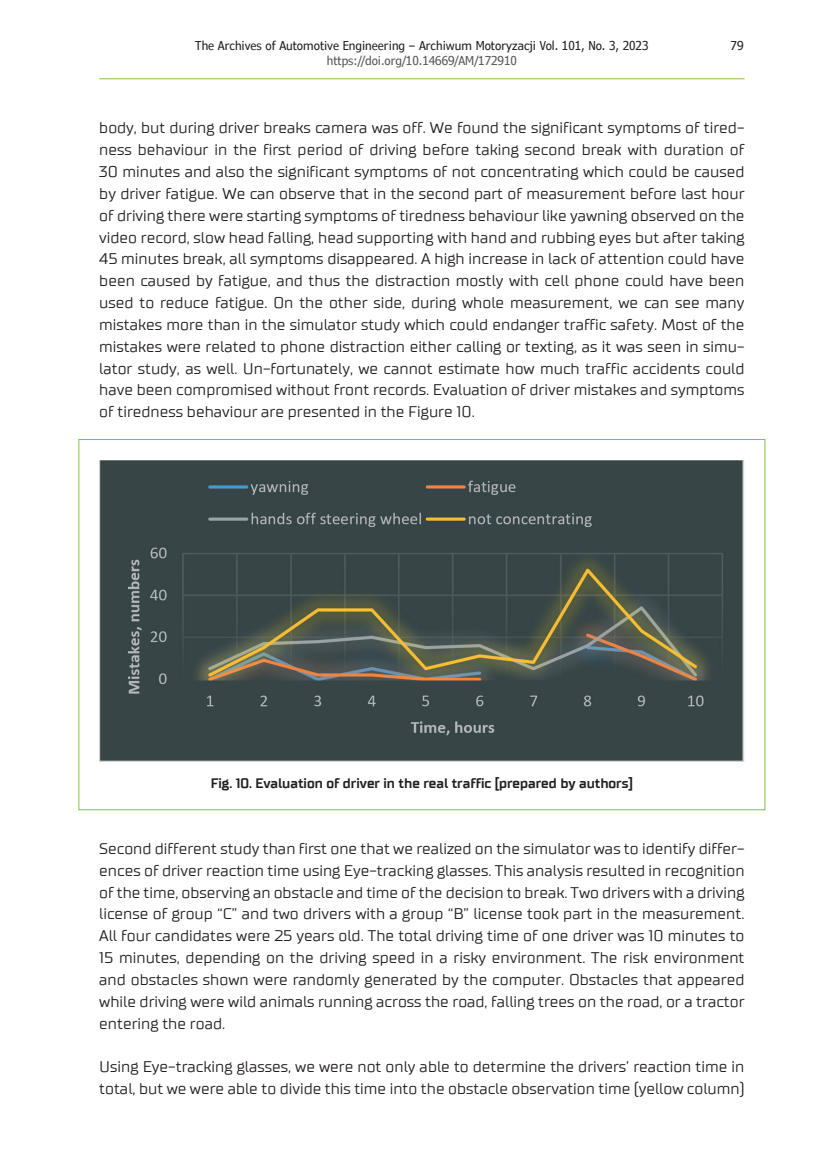
<style>
.page{position:relative;width:819px;height:1161px;background:#fff}
.page>*{position:absolute;margin:0;border:0;box-sizing:border-box;transform-origin:0 0}
.t1{font:15.75px/21.9px "TT Supermolot";color:#231f20;text-align:justify}
.t2{font:700 14px "TT Supermolot";color:#231f20}
.t3{font:condensed 12.25px "Verdana Pro";color:#231f20}
.t4{font:condensed 12.25px "Verdana Pro";color:#57585a}
</style>
<div class="page">
<hr style="left:99px;top:78px;width:645px;height:1px;background:#7fc241">
<img style="left:99px;top:461px;width:645px;height:300px">
<p class="t3" style="left:195px;top:37px;width:454px">The Archives of Automotive Engineering – Archiwum Motoryzacji Vol. 101, No. 3, 2023</p>
<p class="t3" style="left:730px;top:37px;width:14px">79</p>
<p class="t4" style="left:327px;top:53px;width:191px">https://doi.org/10.14669/AM/172910</p>
<p class="t1" style="left:99px;top:117px;width:646px">body, but during driver breaks camera was off. We found the significant symptoms of tired&shy;ness behaviour in the first period of driving before taking second break with duration of 30 minutes and also the significant symptoms of not concentrating which could be caused by driver fatigue. We can observe that in the second part of measurement before last hour of driving there were starting symptoms of tiredness behaviour like yawning observed on the video record, slow head falling, head supporting with hand and rubbing eyes but after taking 45 minutes break, all symptoms disappeared. A high increase in lack of attention could have been caused by fatigue, and thus the distraction mostly with cell phone could have been used to reduce fatigue. On the other side, during whole measurement, we can see many mistakes more than in the simulator study which could endanger traffic safety. Most of the mistakes were related to phone distraction either calling or texting, as it was seen in simu&shy;lator study, as well. Un-fortunately, we cannot estimate how much traffic accidents could have been compromised without front records. Evaluation of driver mistakes and symptoms of tiredness behaviour are presented in the Figure 10.</p>
<p class="t2" style="left:211px;top:775px;width:424px">Fig. 10. Evaluation of driver in the real traffic [prepared by authors]</p>
<p class="t1" style="left:99px;top:837px;width:646px">Second different study than first one that we realized on the simulator was to identify differ&shy;ences of driver reaction time using Eye-tracking glasses. This analysis resulted in recognition of the time, observing an obstacle and time of the decision to break. Two drivers with a driving license of group “C” and two drivers with a group “B” license took part in the measurement.<br>All four candidates were 25 years old. The total driving time of one driver was 10 minutes to 15 minutes, depending on the driving speed in a risky environment. The risk environment and obstacles shown were randomly generated by the computer. Obstacles that appeared while driving were wild animals running across the road, falling trees on the road, or a tractor entering the road.</p>
<p class="t1" style="left:99px;top:1055px;width:646px">Using Eye-tracking glasses, we were not only able to determine the drivers’ reaction time in total, but we were able to divide this time into the obstacle observation time (yellow column)</p>
</div>
